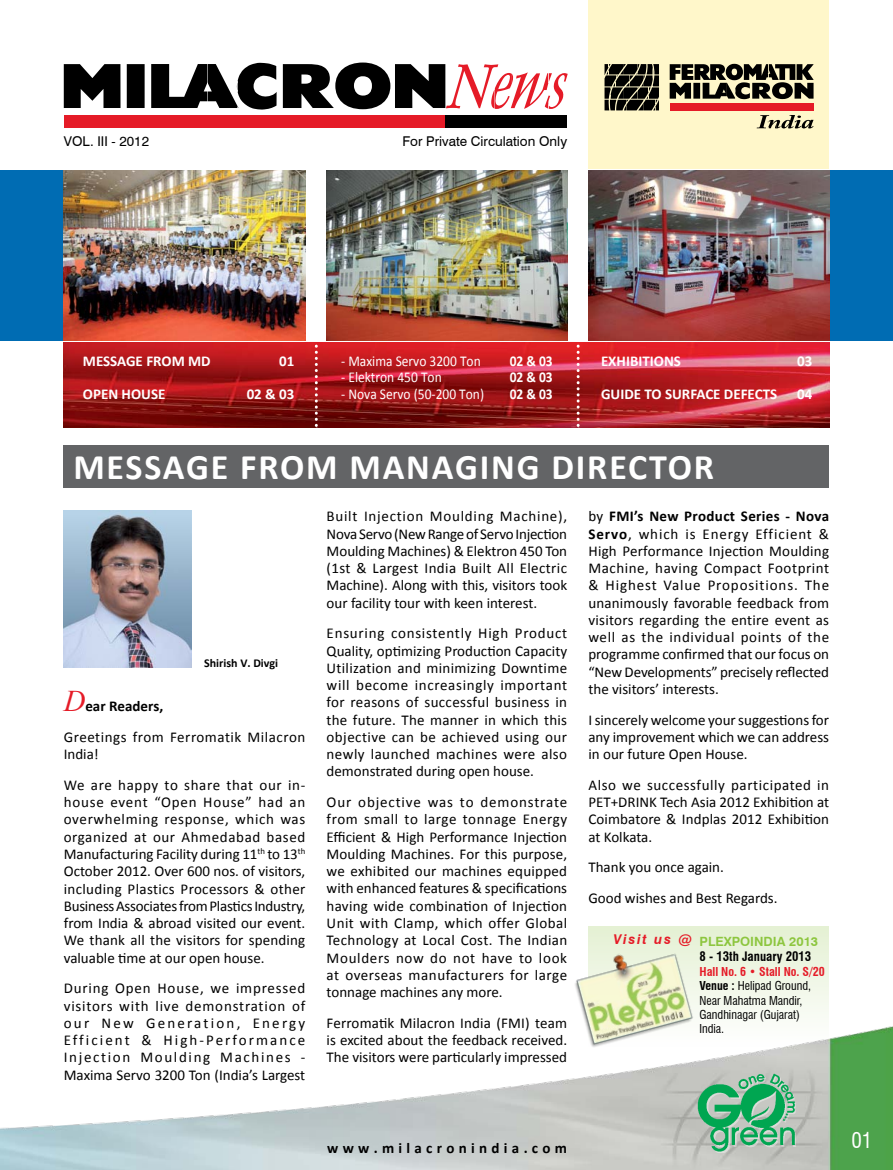
<style>
.page{position:relative;width:893px;height:1170px;background:#fff}
.page>*{position:absolute;margin:0;border:0;box-sizing:border-box;transform-origin:0 0}
.t1{font:700 36px "Calibri";letter-spacing:.05em;color:#fff}
.t2{font:condensed 21px "Swiss 721 BT";color:#fff}
.t3{font:15px/17.2px "Calibri";color:#000;text-align:justify}
.t4{font:700 15px "Calibri";color:#fff}
.t5{font:15px "Calibri";color:#fff;scale:.9 1}
.t6{font:15px/30.8px "Calibri";letter-spacing:.035em;color:#000}
.t7{font:15px/30.8px "Calibri";letter-spacing:.04em;color:#000}
.t8{font:700 15px "Calibri";letter-spacing:.285em;color:#000}
.t9{font:700 15px "Calibri";color:#fff;scale:.9 1}
.t10{font:13.5px "Swiss 721 BT";color:#000}
.t11{font:700 condensed 12.75px/15.3px "Swiss 721 BT";color:#000}
.t12{font:condensed 12px/14.4px "Swiss 721 BT";color:#000}
.t13{font:700 12px "Calibri";color:#000}
.s1{font-family:"Times New Roman";font-style:italic;font-size:30px;color:#e51b27}
.s2{font-weight:700}
.s3{font-style:italic;font-stretch:normal;font-size:13.5px;color:#e51b27}
.s4{font-stretch:normal;color:#8dc63f}
.s5{font-weight:700;color:#e51b27}
</style>
<div class="page">
<svg style="left:588px;top:926px;width:241px;height:92px"></svg>
<svg style="left:64px;top:63px;width:504px;height:47px"></svg>
<div style="left:588px;top:0;width:241px;height:168px;background:#fff7ca"></div>
<img style="left:0;top:1026px;width:893px;height:143px">
<img style="left:64px;top:342px;width:765px;height:85px">
<div style="left:0;top:170px;width:64px;height:170px;background:#006cb3"></div>
<div style="left:829px;top:170px;width:64px;height:170px;background:#006cb3"></div>
<div style="left:64px;top:115px;width:381px;height:13px;background:#e51b27"></div>
<div style="left:445px;top:115px;width:122px;height:13px;background:#000"></div>
<img style="left:697px;top:1072px;width:99px;height:80px">
<svg style="left:577px;top:342px;width:3px;height:86px"></svg>
<svg style="left:315px;top:342px;width:3px;height:86px"></svg>
<svg style="left:604px;top:64px;width:210px;height:64px"></svg>
<img style="left:64px;top:170px;width:241px;height:170px">
<img style="left:327px;top:170px;width:240px;height:170px">
<img style="left:588px;top:170px;width:241px;height:170px">
<img style="left:64px;top:510px;width:127px;height:157px">
<div style="left:64px;top:445px;width:765px;height:43px;background:#636466"></div>
<img style="left:566px;top:938px;width:133px;height:116px">
<p class="t10" style="left:64px;top:132px;width:87px">VOL. III - 2012</p>
<p class="t10" style="left:403px;top:133px;width:166px">For Private Circulation Only</p>
<p class="t4" style="left:83px;top:351px;width:129px">MESSAGE FROM MD</p>
<p class="t4" style="left:279px;top:351px;width:17px">01</p>
<p class="t4" style="left:83px;top:384px;width:84px">OPEN HOUSE</p>
<p class="t4" style="left:247px;top:384px;width:49px">02 &amp; 03</p>
<p class="t5" style="left:341px;top:351px;width:157px">- Maxima Servo 3200 Ton</p>
<p class="t9" style="left:510px;top:351px;width:49px">02 &amp; 03</p>
<p class="t5" style="left:341px;top:367px;width:113px">- Elektron 450 Ton</p>
<p class="t9" style="left:510px;top:367px;width:49px">02 &amp; 03</p>
<p class="t5" style="left:341px;top:384px;width:160px">- Nova Servo (50-200 Ton)</p>
<p class="t9" style="left:510px;top:384px;width:49px">02 &amp; 03</p>
<p class="t4" style="left:601px;top:351px;width:82px">EXHIBITIONS</p>
<p class="t4" style="left:797px;top:351px;width:17px">03</p>
<p class="t4" style="left:601px;top:384px;width:178px">GUIDE TO SURFACE DEFECTS</p>
<p class="t4" style="left:797px;top:384px;width:17px">04</p>
<h1 class="t1" style="left:73px;top:443px;width:642px">MESSAGE FROM MANAGING DIRECTOR</h1>
<p class="t13" style="left:204px;top:655px;width:76px">Shirish V. Divgi</p>
<p class="t6" style="left:64px;top:690px;width:243px"><span class="s1">D</span><span class="s2">ear Readers,<br></span>Greetings from Ferromatik Milacron</p>
<p class="t7" style="left:64px;top:738px;width:243px">India!<br>We are happy to share that our in-</p>
<p class="t3" style="left:64px;top:793px;width:243px">house event “Open House” had an overwhelming response, which was organized at our Ahmedabad based Manufacturing Facility during 11<sup>th</sup> to 13<sup>th </sup>October 2012. Over 600 nos. of visitors, including Plastics Processors &amp; other Business Associates from Plastics Industry, from India &amp; abroad visited our event.<br>We thank all the visitors for spending valuable time at our open house.</p>
<p class="t3" style="left:64px;top:979px;width:243px">During Open House, we impressed visitors with live demonstration of our New Generation, Energy Efficient &amp; High-Performance Injection Moulding Machines - Maxima Servo 3200 Ton (India’s Largest</p>
<p class="t3" style="left:327px;top:507px;width:242px">Built Injection Moulding Machine), Nova Servo (New Range of Servo Injection Moulding Machines) &amp; Elektron 450 Ton (1st &amp; Largest India Built All Electric Machine). Along with this, visitors took our facility tour with keen interest.</p>
<p class="t3" style="left:327px;top:624px;width:242px">Ensuring consistently High Product Quality, optimizing Production Capacity Utilization and minimizing Downtime will become increasingly important for reasons of successful business in the future. The manner in which this objective can be achieved using our newly launched machines were also demonstrated during open house.</p>
<p class="t3" style="left:327px;top:793px;width:242px">Our objective was to demonstrate from small to large tonnage Energy Efficient &amp; High Performance Injection Moulding Machines. For this purpose, we exhibited our machines equipped with enhanced features &amp; specifications having wide combination of Injection Unit with Clamp, which offer Global Technology at Local Cost. The Indian Moulders now do not have to look at overseas manufacturers for large tonnage machines any more.</p>
<p class="t3" style="left:327px;top:1014px;width:242px">Ferromatik Milacron India (FMI) team is excited about the feedback received.<br>The visitors were particularly impressed</p>
<p class="t3" style="left:588px;top:507px;width:242px">by <span class="s2">FMI’s New Product Series - Nova Servo</span>, which is Energy Efficient &amp; High Performance Injection Moulding Machine, having Compact Footprint &amp; Highest Value Propositions. The unanimously favorable feedback from visitors regarding the entire event as well as the individual points of the programme confirmed that our focus on “New Developments” precisely reflected the visitors’ interests.</p>
<p class="t3" style="left:588px;top:711px;width:242px">I sincerely welcome your suggestions for any improvement which we can address in our future Open House.</p>
<p class="t3" style="left:588px;top:776px;width:242px">Also we successfully participated in PET+DRINK Tech Asia 2012 Exhibition at Coimbatore &amp; Indplas 2012 Exhibition at Kolkata.</p>
<p class="t3" style="left:588px;top:852px;width:191px;line-height:30.8px">Thank you once again.<br>Good wishes and Best Regards.</p>
<p class="t11" style="left:699px;top:933px;width:120px;text-indent:-86px"><span class="s3">Visit us @</span> <span class="s4">PLEXPOINDIA 2013<br></span>8 - 13th January 2013</p>
<p class="t12" style="left:699px;top:964px;width:127px"><span class="s5">Hall No. 6 • Stall No. S/20<br></span><span class="s2">Venue :</span> Helipad Ground,<br>Near Mahatma Mandir,<br>Gandhinagar (Gujarat)<br>India.</p>
<p class="t8" style="left:327px;top:1137px;width:241px">www.milacronindia.com</p>
<h2 class="t2" style="left:851px;top:1127px;width:22px">01</h2>
</div>
